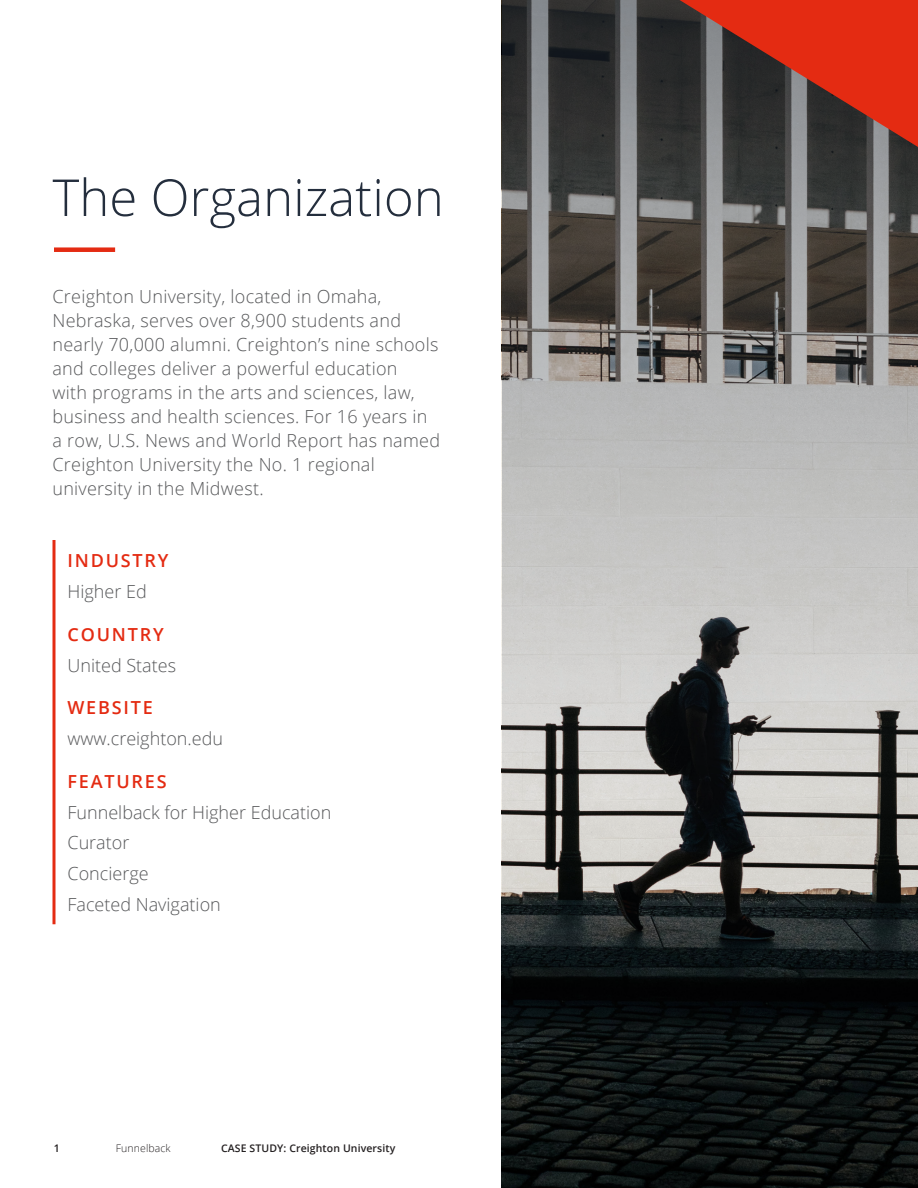
<style>
.page{position:relative;width:918px;height:1188px;background:#fff}
.page>*{position:absolute;margin:0;border:0;box-sizing:border-box;transform-origin:0 0}
.t1{font:300 51px "Open Sans";color:#242e3d}
.t2{font:300 18px/24px "Open Sans";letter-spacing:.015em;color:#57585a}
.t3{font:600 18px "Open Sans";letter-spacing:.1em;color:#e42b12}
.t4{font:600 10.5px "Open Sans";letter-spacing:.01em;color:#231f20}
.t5{font:300 10.5px "Open Sans";letter-spacing:.01em;color:#231f20}
</style>
<div class="page">
<svg style="left:52px;top:540px;width:4px;height:384px"></svg>
<svg style="left:502px;top:0;width:416px;height:1188px"></svg>
<svg style="left:680px;top:0;width:238px;height:147px"></svg>
<div style="left:54px;top:247px;width:61px;height:5px;background:#e42b12"></div>
<p class="t1" style="left:52px;top:163px;width:393px">The Organization</p>
<p class="t2" style="left:52px;top:284px;width:389px">Creighton University, located in Omaha, Nebraska, serves over 8,900 students and nearly 70,000 alumni. Creighton’s nine schools and colleges deliver a powerful education<br>with programs in the arts and sciences, law, business and health sciences. For 16 years in a row, U.S. News and World Report has named Creighton University the No. 1 regional university in the Midwest.</p>
<p class="t3" style="left:68px;top:548px;width:102px">INDUSTRY</p>
<p class="t2" style="left:68px;top:579px;width:81px">Higher Ed</p>
<p class="t3" style="left:68px;top:622px;width:98px">COUNTRY</p>
<p class="t2" style="left:68px;top:653px;width:110px">United States</p>
<p class="t3" style="left:68px;top:695px;width:87px">WEBSITE</p>
<p class="t2" style="left:68px;top:726px;width:157px">www.creighton.edu</p>
<p class="t3" style="left:68px;top:769px;width:101px">FEATURES</p>
<p class="t2" style="left:68px;top:800px;width:265px">Funnelback for Higher Education</p>
<p class="t2" style="left:68px;top:830px;width:63px">Curator</p>
<p class="t2" style="left:68px;top:861px;width:83px">Concierge</p>
<p class="t2" style="left:68px;top:892px;width:155px">Faceted Navigation</p>
<p class="t4" style="left:54px;top:1141px;width:7px">1</p>
<p class="t5" style="left:116px;top:1141px;width:56px">Funnelback</p>
<p class="t4" style="left:221px;top:1141px;width:176px">CASE STUDY: Creighton University</p>
</div>
